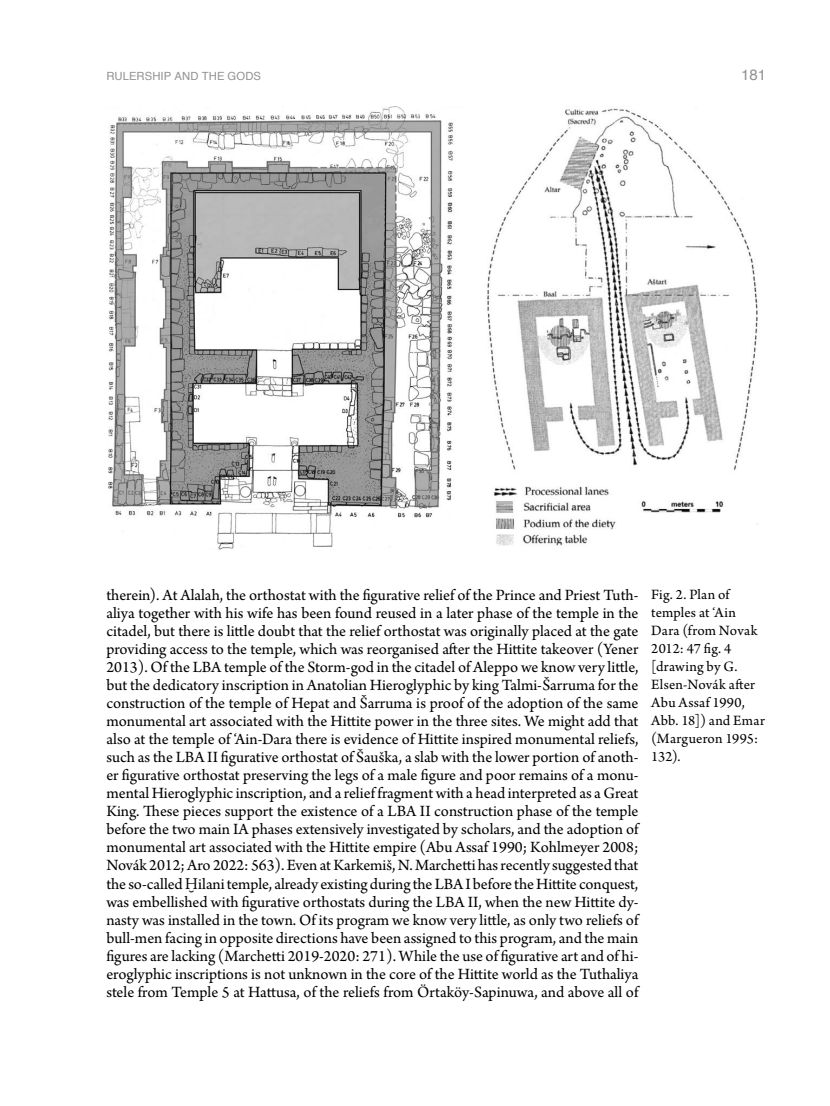
<style>
.page{position:relative;width:830px;height:1106px;background:#fff}
.page>*{position:absolute;margin:0;border:0;box-sizing:border-box;transform-origin:0 0}
.t1{font:16.5px/18px "Arno Pro";color:#000;text-align:justify}
.t2{font:15px/18px "Arno Pro";letter-spacing:.01em;color:#000}
.t3{font:15px "Helvetica";color:#929292}
.t4{font:11.25px "Helvetica";letter-spacing:.01em;color:#929292}
.s1{font-family:"EB Garamond"}
</style>
<div class="page">
<img style="left:108px;top:106px;width:345px;height:443px">
<img style="left:487px;top:108px;width:271px;height:438px">
<p class="t4" style="left:106px;top:67px;width:156px">RULERSHIP AND THE GODS</p>
<p class="t3" style="left:740px;top:63px;width:27px">181</p>
<p class="t1" style="left:106px;top:587px;width:533px">therein). At Alalah, the orthostat with the figurative relief of the Prince and Priest Tuth&shy;aliya together with his wife has been found reused in a later phase of the temple in the citadel, but there is little doubt that the relief orthostat was originally placed at the gate providing access to the temple, which was reorganised after the Hittite takeover (Yener 2013). Of the LBA temple of the Storm-god in the citadel of Aleppo we know very little, but the dedicatory inscription in Anatolian Hieroglyphic by king Talmi-Šarruma for the construction of the temple of Hepat and Šarruma is proof of the adoption of the same monumental art associated with the Hittite power in the three sites. We might add that also at the temple of ‘Ain-Dara there is evidence of Hittite inspired monumental reliefs, such as the LBA II figurative orthostat of Šauška, a slab with the lower portion of anoth&shy;er figurative orthostat preserving the legs of a male figure and poor remains of a monu&shy;mental Hieroglyphic inscription, and a relief fragment with a head interpreted as a Great King. These pieces support the existence of a LBA II construction phase of the temple before the two main IA phases extensively investigated by scholars, and the adoption of monumental art associated with the Hittite empire (Abu Assaf 1990; Kohlmeyer 2008; Novák 2012; Aro 2022: 563). Even at Karkemiš, N. Marchetti has recently suggested that the so-called <span class="s1">Ḫ</span>ilani temple, already existing during the LBA I before the Hittite conquest, was embellished with figurative orthostats during the LBA II, when the new Hittite dy&shy;nasty was installed in the town. Of its program we know very little, as only two reliefs of bull-men facing in opposite directions have been assigned to this program, and the main figures are lacking (Marchetti 2019-2020: 271). While the use of figurative art and of hi&shy;eroglyphic inscriptions is not unknown in the core of the Hittite world as the Tuthaliya stele from Temple 5 at Hattusa, of the reliefs from Örtaköy-Sapinuwa, and above all of</p>
<p class="t2" style="left:651px;top:586px;width:115px">Fig. 2. Plan of temples at ‘Ain<br>Dara (from Novak<br>2012: 47 fig. 4 [drawing by G.<br>Elsen-Novák after<br>Abu Assaf 1990,<br>Abb. 18]) and Emar (Margueron 1995:<br>132).</p>
</div>
